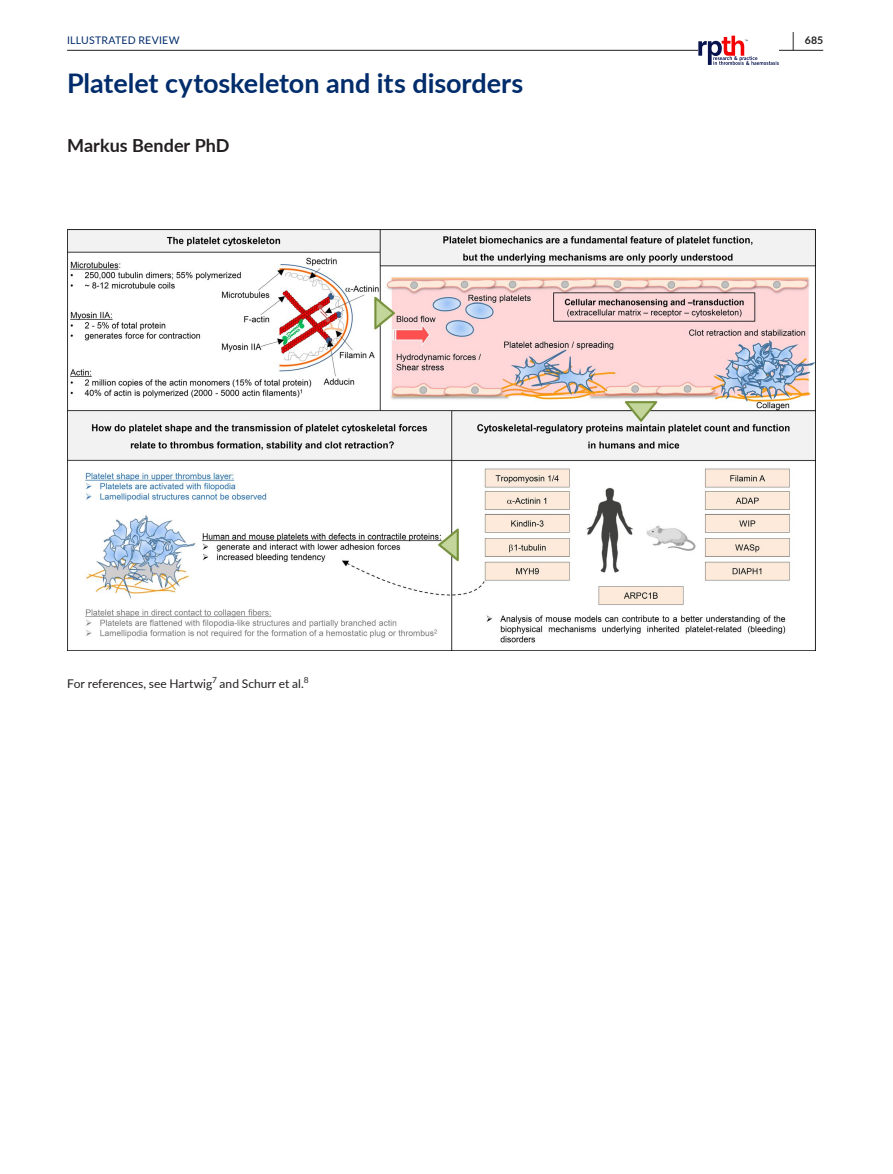
<style>
.page{position:relative;width:893px;height:1174px;background:#fff}
.page>*{position:absolute;margin:0;border:0;box-sizing:border-box;transform-origin:0 0}
.t1{font:700 27px "Lato";color:#002c6b}
.t2{font:700 19.5px "Lato";color:#231f20;scale:.48 1}
.t3{font:700 18px "Lato";color:#231f20}
.t4{font:12px "Lato";color:#231f20}
.t5{font:10.5px "Lato";letter-spacing:.02em;color:#002c6b}
.t6{font:700 10.5px "Lato";color:#231f20}
.t7{font:8.4px "Lato";color:#231f20}
</style>
<div class="page">
<hr style="left:67px;top:50px;width:756px;height:1px;background:#231f20">
<svg style="left:698px;top:36px;width:81px;height:29px"></svg>
<img style="left:67px;top:230px;width:749px;height:420px">
<h2 class="t2" style="left:792px;top:25px;width:7px">|</h2>
<p class="t5" style="left:67px;top:33px;width:114px">ILLUSTRATED REVIEW</p>
<p class="t6" style="left:805px;top:33px;width:20px">685</p>
<h1 class="t1" style="left:67px;top:64px;width:458px">Platelet cytoskeleton and its disorders</h1>
<h3 class="t3" style="left:67px;top:132px;width:164px">Markus Bender PhD</h3>
<p class="t4" style="left:67px;top:675px;width:147px">For references, see Hartwig</p>
<p class="t7" style="left:212px;top:674px;width:6px">7</p>
<p class="t4" style="left:220px;top:675px;width:86px">and Schurr et al.</p>
<p class="t7" style="left:304px;top:674px;width:6px">8</p>
</div>
